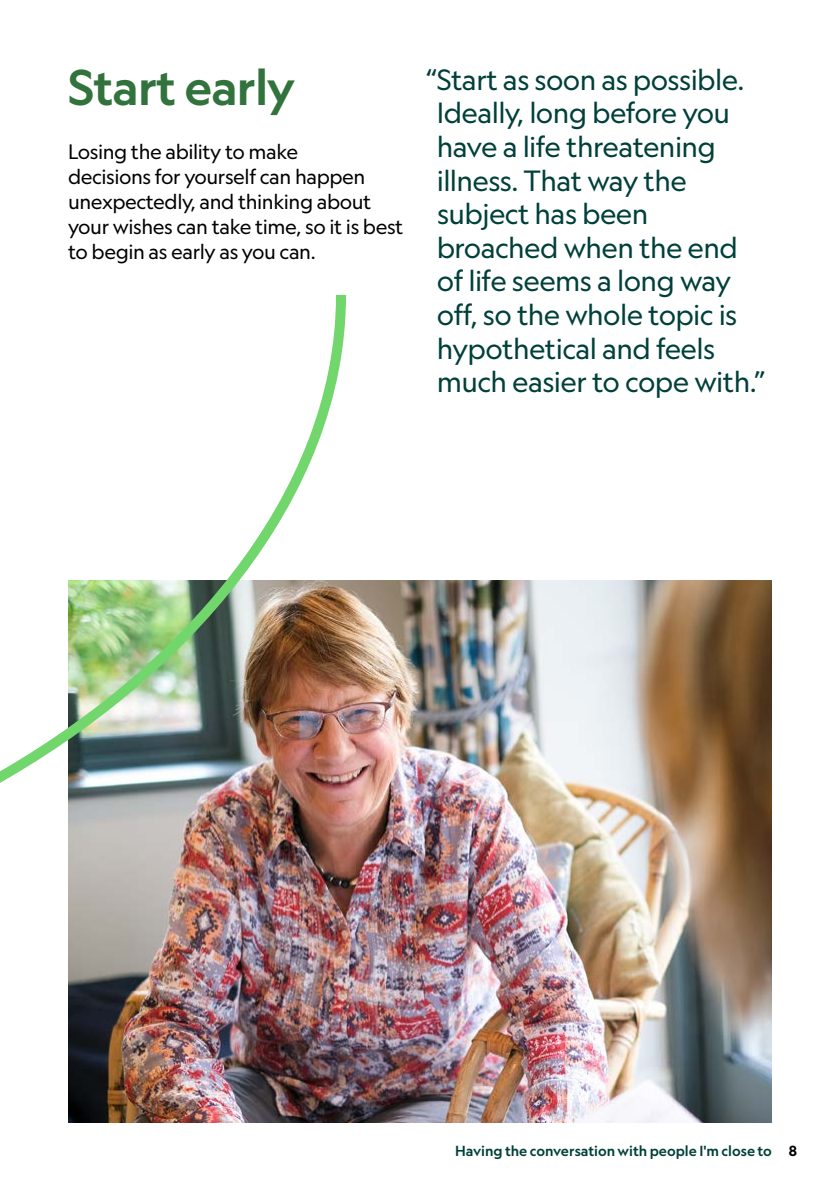
<style>
.page{position:relative;width:840px;height:1191px;background:#fff}
.page>*{position:absolute;margin:0;border:0;box-sizing:border-box;transform-origin:0 0}
.t1{font:500 48px "Geograph";letter-spacing:-.02em;color:#32723c}
.t2{font:28px/33.6px "Geograph";letter-spacing:-.025em;color:#00403a}
.t3{font:20px/25px "Geograph";letter-spacing:-.025em;color:#000}
.t4{font:500 14px "Geograph";letter-spacing:-.005em;color:#00403a}
.s1{font-weight:700;color:#000}
</style>
<div class="page">
<img style="left:68px;top:580px;width:703px;height:543px">
<img style="left:0;top:294px;width:351px;height:727px">
<h1 class="t1" style="left:68px;top:57px;width:228px">Start early</h1>
<p class="t3" style="left:68px;top:138px;width:336px">Losing the ability to make<br>decisions for yourself can happen unexpectedly, and thinking about your wishes can take time, so it is best to begin as early as you can.</p>
<p class="t2" style="left:436px;top:62px;width:330px;text-indent:-11px">“Start as soon as possible.<br>Ideally, long before you have a life threatening illness. That way the subject has been broached when the end of life seems a long way off, so the whole topic is hypothetical and feels much easier to cope with.”</p>
<p class="t4" style="left:454px;top:1142px;width:343px">Having the conversation with people I'm close to <span class="s1">8</span></p>
</div>
